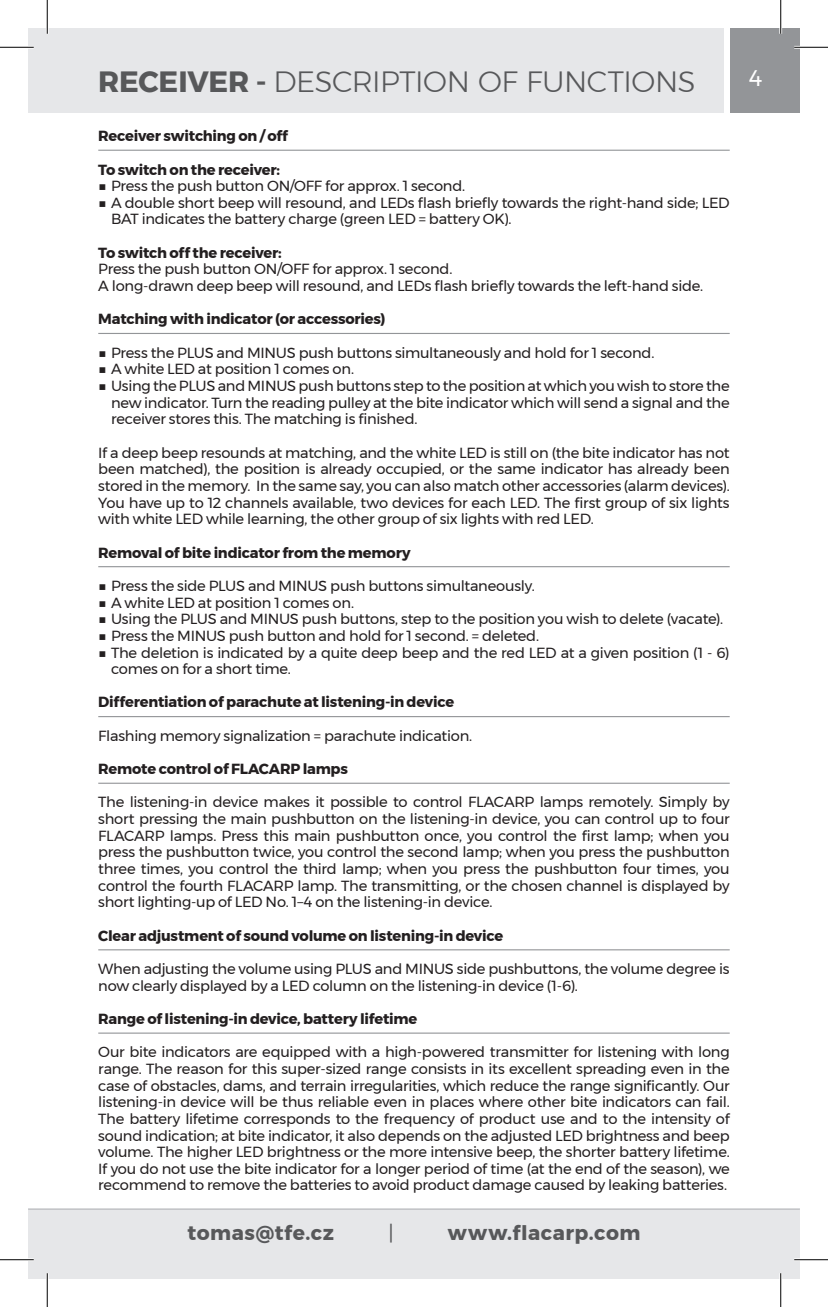
<style>
.page{position:relative;width:828px;height:1307px;background:#fff}
.page>*{position:absolute;margin:0;border:0;box-sizing:border-box;transform-origin:0 0}
.t1{font:300 29.25px "Montserrat";letter-spacing:-.01em;color:#57585a}
.t2{font:22.5px "Montserrat";color:#fff}
.t3{font:700 20.25px "Montserrat";letter-spacing:.03em;color:#57585a}
.t4{font:20.25px "Montserrat";color:#57585a}
.t5{font:14.62px/16.7px "Montserrat";letter-spacing:-.015em;color:#231f20}
.t6{font:700 14.62px "Montserrat";letter-spacing:-.015em;color:#231f20}
.s1{font-weight:700}
</style>
<div class="page">
<hr style="left:98px;top:150px;width:632px;height:1px;background:#939598">
<hr style="left:98px;top:333px;width:632px;height:1px;background:#939598">
<hr style="left:98px;top:566px;width:632px;height:1px;background:#939598">
<hr style="left:98px;top:716px;width:632px;height:1px;background:#939598">
<hr style="left:98px;top:782px;width:632px;height:1px;background:#939598">
<hr style="left:98px;top:949px;width:632px;height:1px;background:#939598">
<hr style="left:98px;top:1032px;width:632px;height:1px;background:#939598">
<div style="left:731px;top:28px;width:69px;height:84px;background:#939598"></div>
<div style="left:28px;top:1208px;width:772px;height:70px;background:#e6e7e9"></div>
<hr style="left:28px;top:1208px;width:772px;height:1px;background:#bcbdc0">
<div style="left:28px;top:28px;width:696px;height:84px;background:#e6e7e9"></div>
<hr style="left:0;top:46px;width:34px;height:3px;background:#fff">
<hr style="left:794px;top:46px;width:34px;height:3px;background:#fff">
<hr style="left:0;top:1258px;width:34px;height:2px;background:#fff">
<hr style="left:794px;top:1258px;width:34px;height:2px;background:#fff">
<hr style="left:46px;top:0;width:3px;height:34px;background:#fff">
<hr style="left:46px;top:1273px;width:3px;height:33px;background:#fff">
<hr style="left:779px;top:0;width:3px;height:34px;background:#fff">
<hr style="left:779px;top:1273px;width:3px;height:33px;background:#fff">
<hr style="left:0;top:47px;width:34px;height:1px;background:#000">
<hr style="left:794px;top:47px;width:34px;height:1px;background:#000">
<hr style="left:0;top:1259px;width:34px;height:1px;background:#000">
<hr style="left:794px;top:1259px;width:34px;height:1px;background:#000">
<hr style="left:47px;top:0;width:1px;height:34px;background:#000">
<hr style="left:47px;top:1273px;width:1px;height:33px;background:#000">
<hr style="left:780px;top:0;width:1px;height:34px;background:#000">
<hr style="left:780px;top:1273px;width:1px;height:33px;background:#000">
<h1 class="t1" style="left:98px;top:60px;width:599px"><span class="s1">RECEIVER -</span> DESCRIPTION OF FUNCTIONS</h1>
<p class="t6" style="left:98px;top:124px;width:191px">Receiver switching on / off</p>
<p class="t6" style="left:98px;top:158px;width:183px">To switch on the receiver:</p>
<p class="t5" style="left:98px;top:177px;width:368px">■ Press the push button ON/OFF for approx. 1 second.</p>
<p class="t5" style="left:111px;top:194px;width:620px;text-indent:-13px">■ A double short beep will resound, and LEDs flash briefly towards the right-hand side; LED<br>BAT indicates the battery charge (green LED = battery OK).</p>
<p class="t6" style="left:98px;top:241px;width:185px">To switch off the receiver:</p>
<p class="t5" style="left:98px;top:261px;width:606px">Press the push button ON/OFF for approx. 1 second.<br>A long-drawn deep beep will resound, and LEDs flash briefly towards the left-hand side.</p>
<p class="t6" style="left:98px;top:307px;width:289px">Matching with indicator (or accessories)</p>
<p class="t5" style="left:98px;top:344px;width:558px">■ Press the PLUS and MINUS push buttons simultaneously and hold for 1 second.</p>
<p class="t5" style="left:98px;top:361px;width:257px">■ A white LED at position 1 comes on.</p>
<p class="t5" style="left:111px;top:377px;width:620px;text-align:justify;text-indent:-13px">■ Using the PLUS and MINUS push buttons step to the position at which you wish to store the new indicator. Turn the reading pulley at the bite indicator which will send a signal and the receiver stores this. The matching is finished.</p>
<p class="t5" style="left:98px;top:444px;width:633px;text-align:justify">If a deep beep resounds at matching, and the white LED is still on (the bite indicator has not been matched), the position is already occupied, or the same indicator has already been stored in the memory. In the same say, you can also match other accessories (alarm devices).<br>You have up to 12 channels available, two devices for each LED. The first group of six lights with white LED while learning, the other group of six lights with red LED.</p>
<p class="t6" style="left:98px;top:540px;width:314px">Removal of bite indicator from the memory</p>
<p class="t5" style="left:98px;top:577px;width:438px">■ Press the side PLUS and MINUS push buttons simultaneously.</p>
<p class="t5" style="left:98px;top:594px;width:257px">■ A white LED at position 1 comes on.</p>
<p class="t5" style="left:98px;top:610px;width:626px">■ Using the PLUS and MINUS push buttons, step to the position you wish to delete (vacate).</p>
<p class="t5" style="left:98px;top:627px;width:442px">■ Press the MINUS push button and hold for 1 second. = deleted.</p>
<p class="t5" style="left:111px;top:643px;width:620px;text-indent:-13px">■ The deletion is indicated by a quite deep beep and the red LED at a given position (1 - 6) comes on for a short time.</p>
<p class="t6" style="left:98px;top:690px;width:357px">Differentiation of parachute at listening-in device</p>
<p class="t5" style="left:98px;top:727px;width:375px">Flashing memory signalization = parachute indication.</p>
<p class="t6" style="left:98px;top:757px;width:251px">Remote control of FLACARP lamps</p>
<p class="t5" style="left:98px;top:793px;width:633px;text-align:justify">The listening-in device makes it possible to control FLACARP lamps remotely. Simply by short pressing the main pushbutton on the listening-in device, you can control up to four FLACARP lamps. Press this main pushbutton once, you control the first lamp; when you press the pushbutton twice, you control the second lamp; when you press the pushbutton three times, you control the third lamp; when you press the pushbutton four times, you control the fourth FLACARP lamp. The transmitting, or the chosen channel is displayed by short lighting-up of LED No. 1–4 on the listening-in device.</p>
<p class="t6" style="left:98px;top:923px;width:406px">Clear adjustment of sound volume on listening-in device</p>
<p class="t5" style="left:98px;top:960px;width:633px">When adjusting the volume using PLUS and MINUS side pushbuttons, the volume degree is now clearly displayed by a LED column on the listening-in device (1-6).</p>
<p class="t6" style="left:98px;top:1006px;width:321px">Range of listening-in device, battery lifetime</p>
<p class="t5" style="left:98px;top:1043px;width:633px;text-align:justify">Our bite indicators are equipped with a high-powered transmitter for listening with long range. The reason for this super-sized range consists in its excellent spreading even in the case of obstacles, dams, and terrain irregularities, which reduce the range significantly. Our listening-in device will be thus reliable even in places where other bite indicators can fail.<br>The battery lifetime corresponds to the frequency of product use and to the intensity of sound indication; at bite indicator, it also depends on the adjusted LED brightness and beep volume. The higher LED brightness or the more intensive beep, the shorter battery lifetime.<br>If you do not use the bite indicator for a longer period of time (at the end of the season), we recommend to remove the batteries to avoid product damage caused by leaking batteries.</p>
<h3 class="t3" style="left:187px;top:1216px;width:148px">tomas@tfe.cz</h3>
<h3 class="t4" style="left:388px;top:1217px;width:7px">|</h3>
<h3 class="t3" style="left:448px;top:1216px;width:194px">www.flacarp.com</h3>
<h2 class="t2" style="left:749px;top:61px;width:15px">4</h2>
</div>
